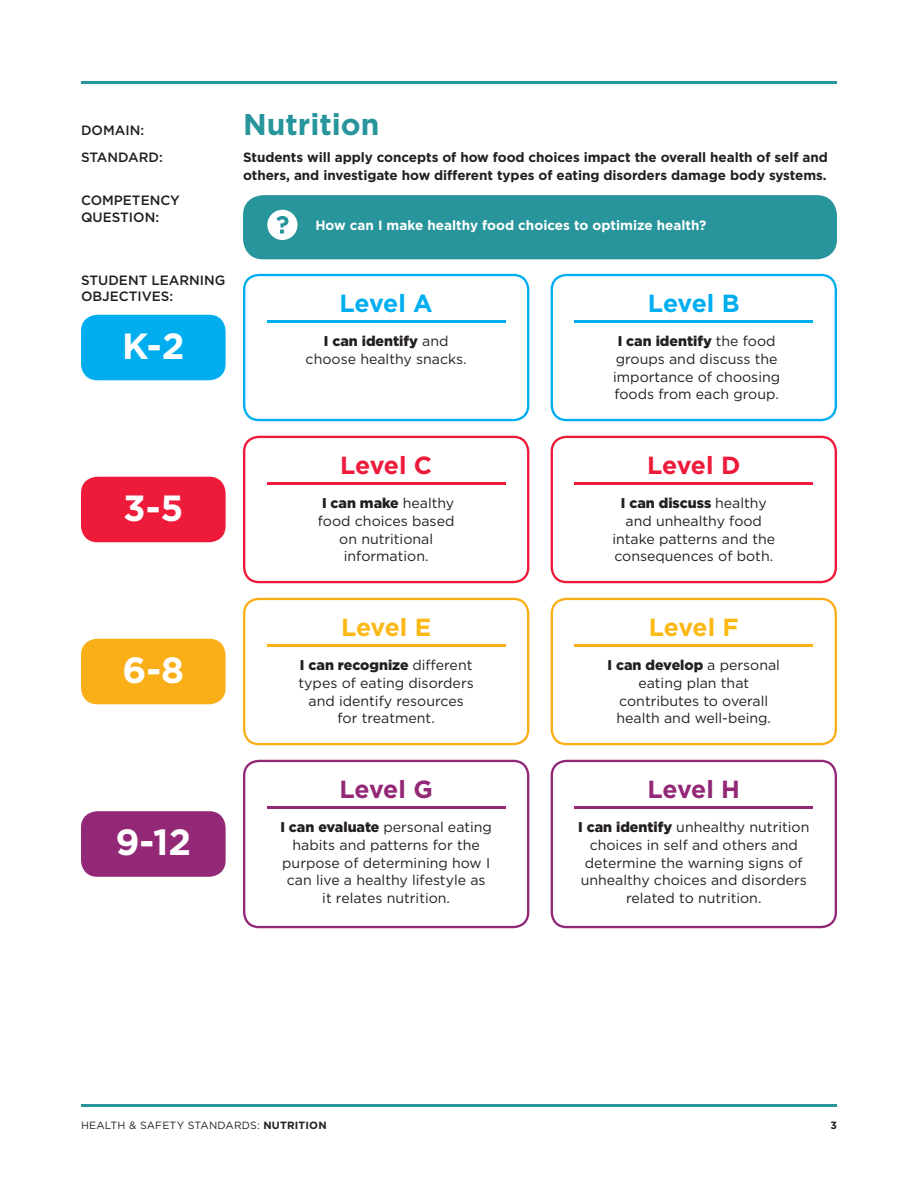
<style>
.page{position:relative;width:918px;height:1188px;background:#fff}
.page>*{position:absolute;margin:0;border:0;box-sizing:border-box;transform-origin:0 0}
.t1{font:700 36.45px "Gotham";color:#fff}
.t2{font:700 30px "Gotham";color:#27959b}
.t3{font:700 24.75px "Gotham";letter-spacing:-.015em;color:#00aeef}
.t4{font:700 24.75px "Gotham";letter-spacing:-.02em;color:#ed1a3a}
.t5{font:700 24.75px "Gotham";letter-spacing:-.015em;color:#fcb814}
.t6{font:700 24.75px "Gotham";letter-spacing:-.015em;color:#932877}
.t7{font:14.1px/17.7px "Gotham";color:#231f20;text-align:center}
.t8{font:700 13.5px/18px "Gotham";letter-spacing:-.005em;color:#231f20}
.t9{font:500 13.5px "Gotham";color:#231f20}
.t10{font:700 13.5px "Gotham";color:#fff}
.t11{font:10.5px "Gotham";letter-spacing:.02em;color:#231f20}
.t12{font:700 10.5px "Gotham";color:#231f20}
.s1{font-weight:900}
.s2{font-weight:700}
</style>
<div class="page">
<hr style="left:81px;top:81px;width:756px;height:3px;background:#27959b">
<hr style="left:81px;top:1104px;width:756px;height:3px;background:#27959b">
<div style="left:243px;top:195px;width:594px;height:64px;background:#27959b;border-radius:20px"></div>
<svg style="left:267px;top:210px;width:31px;height:30px"></svg>
<hr style="left:267px;top:320px;width:238px;height:3px;background:#00aeef">
<hr style="left:575px;top:320px;width:238px;height:3px;background:#00aeef">
<div style="left:551px;top:274px;width:286px;height:147px;border:2px solid #00aeef;border-radius:15px"></div>
<div style="left:243px;top:274px;width:286px;height:147px;border:2px solid #00aeef;border-radius:15px"></div>
<hr style="left:267px;top:482px;width:238px;height:3px;background:#ed1a3a">
<hr style="left:575px;top:482px;width:238px;height:3px;background:#ed1a3a">
<div style="left:551px;top:436px;width:286px;height:147px;border:2px solid #ed1a3a;border-radius:15px"></div>
<div style="left:243px;top:436px;width:286px;height:147px;border:2px solid #ed1a3a;border-radius:15px"></div>
<hr style="left:267px;top:644px;width:238px;height:3px;background:#faaf18">
<hr style="left:575px;top:644px;width:238px;height:3px;background:#faaf18">
<div style="left:551px;top:598px;width:286px;height:147px;border:2px solid #faaf18;border-radius:15px"></div>
<div style="left:243px;top:598px;width:286px;height:147px;border:2px solid #faaf18;border-radius:15px"></div>
<hr style="left:267px;top:806px;width:238px;height:3px;background:#932877">
<hr style="left:575px;top:806px;width:238px;height:3px;background:#932877">
<div style="left:551px;top:760px;width:286px;height:168px;border:2px solid #932877;border-radius:15px"></div>
<div style="left:243px;top:760px;width:286px;height:168px;border:2px solid #932877;border-radius:15px"></div>
<div style="left:81px;top:315px;width:145px;height:65px;background:#00aeef;border-radius:16px"></div>
<div style="left:81px;top:477px;width:145px;height:65px;background:#ed1a3a;border-radius:16px"></div>
<div style="left:81px;top:639px;width:145px;height:65px;background:#faaf18;border-radius:16px"></div>
<div style="left:81px;top:811px;width:145px;height:66px;background:#932877;border-radius:16px"></div>
<p class="t9" style="left:81px;top:121px;width:65px">DOMAIN:</p>
<p class="t2" style="left:243px;top:104px;width:138px">Nutrition</p>
<p class="t9" style="left:81px;top:148px;width:83px">STANDARD:</p>
<p class="t8" style="left:243px;top:148px;width:586px">Students will apply concepts of how food choices impact the overall health of self and others, and investigate how different types of eating disorders damage body systems.</p>
<p class="t9" style="left:81px;top:192px;width:100px">COMPETENCY</p>
<p class="t9" style="left:81px;top:208px;width:80px">QUESTION:</p>
<p class="t10" style="left:315px;top:217px;width:393px">How can I make healthy food choices to optimize health?</p>
<p class="t9" style="left:81px;top:271px;width:146px">STUDENT LEARNING</p>
<p class="t9" style="left:81px;top:288px;width:94px">OBJECTIVES:</p>
<p class="t1" style="left:122px;top:322px;width:64px">K-2</p>
<p class="t1" style="left:123px;top:484px;width:62px">3-5</p>
<p class="t1" style="left:122px;top:646px;width:63px">6-8</p>
<p class="t1" style="left:115px;top:818px;width:77px">9-12</p>
<p class="t3" style="left:340px;top:287px;width:95px">Level A</p>
<p class="t3" style="left:648px;top:287px;width:93px">Level B</p>
<p class="t7" style="left:306px;top:332px;width:163px"><span class="s1">I can identify</span> and choose healthy snacks.</p>
<p class="t7" style="left:613px;top:332px;width:169px"><span class="s1">I can identify</span> the food groups and discuss the importance of choosing foods from each group.</p>
<p class="t4" style="left:340px;top:448px;width:94px">Level C</p>
<p class="t4" style="left:647px;top:448px;width:95px">Level D</p>
<p class="t7" style="left:318px;top:494px;width:138px;text-align:left"><span class="s1">I can make</span> healthy food choices based</p>
<p class="t7" style="left:339px;top:529px;width:95px">on nutritional information.</p>
<p class="t7" style="left:612px;top:494px;width:164px"><span class="s1">I can discuss</span> healthy and unhealthy food intake patterns and the consequences of both.</p>
<p class="t5" style="left:341px;top:611px;width:92px">Level E</p>
<p class="t5" style="left:649px;top:611px;width:92px">Level F</p>
<p class="t7" style="left:299px;top:656px;width:177px"><span class="s1">I can recognize</span> different types of eating disorders and identify resources for treatment.</p>
<p class="t7" style="left:608px;top:656px;width:174px"><span class="s1">I can develop</span> a personal eating plan that contributes to overall health and well-being.</p>
<p class="t6" style="left:340px;top:773px;width:95px">Level G</p>
<p class="t6" style="left:647px;top:773px;width:94px">Level H</p>
<p class="t7" style="left:280px;top:818px;width:213px"><span class="s1">I can evaluate</span> personal eating habits and patterns for the purpose of determining how I can live a healthy lifestyle as it relates nutrition.</p>
<p class="t7" style="left:578px;top:818px;width:233px"><span class="s1">I can identify</span> unhealthy nutrition choices in self and others and determine the warning signs of unhealthy choices and disorders related to nutrition.</p>
<p class="t11" style="left:81px;top:1118px;width:247px">HEALTH &amp; SAFETY STANDARDS: <span class="s2">NUTRITION</span></p>
<p class="t12" style="left:830px;top:1118px;width:8px">3</p>
</div>
